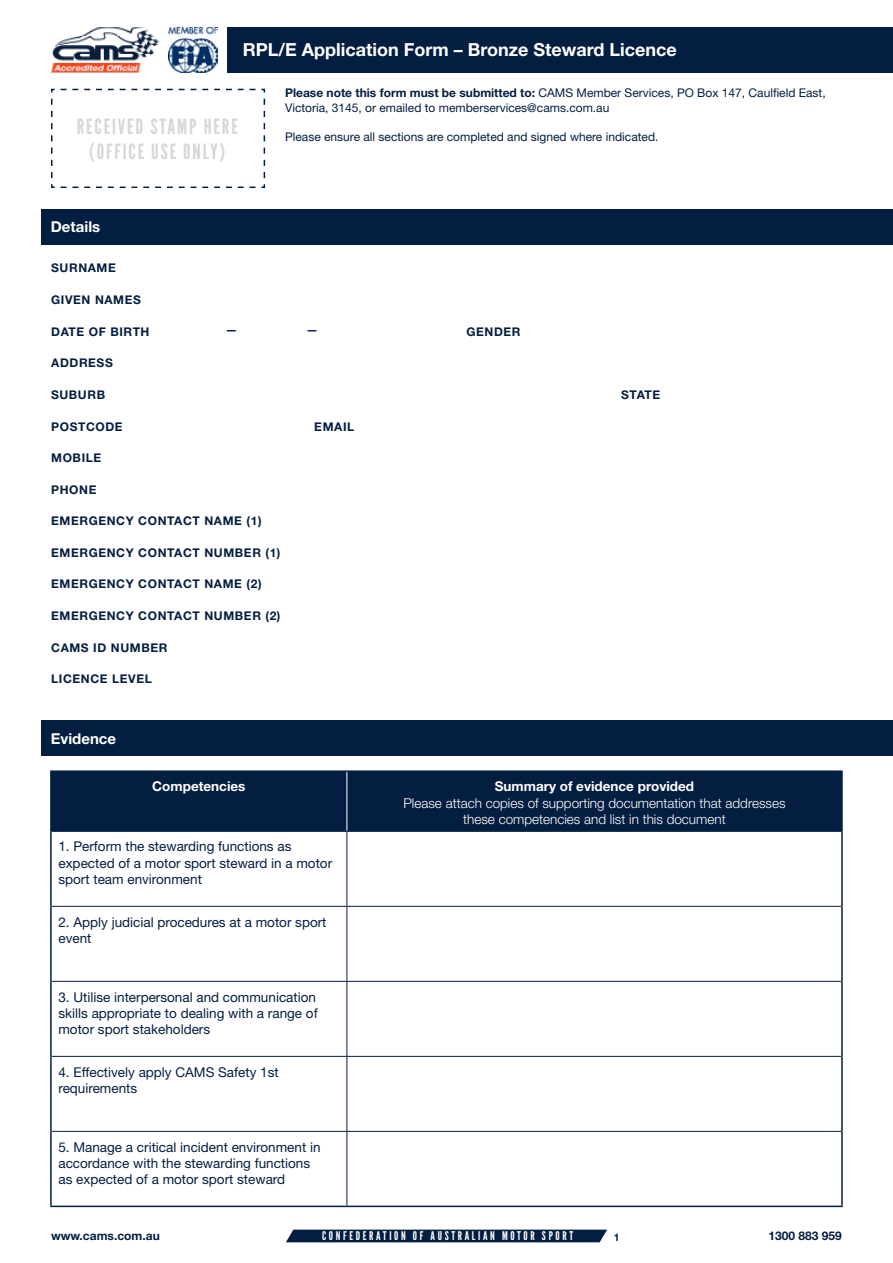
<style>
.page{position:relative;width:893px;height:1263px;background:#fff}
.page>*{position:absolute;margin:0;border:0;box-sizing:border-box;transform-origin:0 0}
.t1{font:21px/25.2px "League Gothic";letter-spacing:.09em;color:#d7d7d9;text-align:center}
.t2{font:700 18px "Helvetica Neue LT Std";color:#fff}
.t3{font:700 15px "Helvetica Neue LT Std";color:#fff}
.t4{font:13.5px/16.2px "Helvetica Neue LT Std";color:#041e41}
.t5{font:300 13.5px/16.2px "Helvetica Neue LT Std";color:#fff;text-align:center}
.t6{font:700 13.5px "Helvetica Neue LT Std";color:#fff}
.t7{font:700 12px "Helvetica Neue LT Std";letter-spacing:.05em;color:#041e41}
.t8{font:12px/14.4px "Helvetica Neue LT Std";color:#041e41}
.t9{font:12px "League Gothic";letter-spacing:.22em;color:#fff}
.t10{font:700 12px "Helvetica Neue LT Std";color:#041e41}
.t11{font:700 10.5px "Helvetica Neue";color:#041e41}
.s1{font-weight:700}
</style>
<div class="page">
<svg style="left:286px;top:1229px;width:321px;height:13px;background:#152d4e"></svg>
<div style="left:228px;top:27px;width:665px;height:46px;background:#041e41"></div>
<img style="left:168px;top:27px;width:50px;height:46px">
<img style="left:51px;top:27px;width:109px;height:46px">
<svg style="left:51px;top:88px;width:215px;height:100px"></svg>
<div style="left:42px;top:209px;width:851px;height:35px;background:#041e41"></div>
<div style="left:52px;top:772px;width:789px;height:59px;background:#041e41"></div>
<hr style="left:50px;top:770px;width:297px;height:2px;background:#041e41">
<hr style="left:50px;top:772px;width:2px;height:59px;background:#041e41">
<hr style="left:347px;top:770px;width:496px;height:2px;background:#041e41">
<hr style="left:841px;top:772px;width:2px;height:59px;background:#041e41">
<hr style="left:50px;top:831px;width:2px;height:75px;background:#041e41">
<hr style="left:841px;top:831px;width:2px;height:75px;background:#041e41">
<hr style="left:50px;top:906px;width:2px;height:75px;background:#041e41">
<hr style="left:841px;top:906px;width:2px;height:75px;background:#041e41">
<hr style="left:50px;top:981px;width:2px;height:75px;background:#041e41">
<hr style="left:841px;top:981px;width:2px;height:75px;background:#041e41">
<hr style="left:50px;top:1056px;width:2px;height:75px;background:#041e41">
<hr style="left:841px;top:1056px;width:2px;height:75px;background:#041e41">
<hr style="left:50px;top:1131px;width:2px;height:74px;background:#041e41">
<hr style="left:841px;top:1131px;width:2px;height:74px;background:#041e41">
<hr style="left:50px;top:1205px;width:297px;height:2px;background:#041e41">
<hr style="left:347px;top:1205px;width:496px;height:2px;background:#041e41">
<hr style="left:346px;top:772px;width:1px;height:59px;background:#fff">
<hr style="left:52px;top:831px;width:295px;height:1px;background:#041e41">
<hr style="left:347px;top:831px;width:494px;height:1px;background:#041e41">
<hr style="left:346px;top:832px;width:1px;height:74px;background:#041e41">
<hr style="left:52px;top:906px;width:295px;height:1px;background:#041e41">
<hr style="left:347px;top:906px;width:494px;height:1px;background:#041e41">
<hr style="left:346px;top:907px;width:1px;height:74px;background:#041e41">
<hr style="left:52px;top:981px;width:295px;height:1px;background:#041e41">
<hr style="left:347px;top:981px;width:494px;height:1px;background:#041e41">
<hr style="left:346px;top:982px;width:1px;height:74px;background:#041e41">
<hr style="left:52px;top:1056px;width:295px;height:1px;background:#041e41">
<hr style="left:347px;top:1056px;width:494px;height:1px;background:#041e41">
<hr style="left:346px;top:1057px;width:1px;height:74px;background:#041e41">
<hr style="left:52px;top:1131px;width:295px;height:1px;background:#041e41">
<hr style="left:347px;top:1131px;width:494px;height:1px;background:#041e41">
<hr style="left:346px;top:1132px;width:1px;height:73px;background:#041e41">
<div style="left:42px;top:721px;width:851px;height:35px;background:#041e41"></div>
<h2 class="t2" style="left:243px;top:39px;width:435px">RPL/E Application Form – Bronze Steward Licence</h2>
<h1 class="t1" style="left:77px;top:114px;width:163px">RECEIVED STAMP HERE (OFFICE USE ONLY)</h1>
<p class="t3" style="left:51px;top:217px;width:51px">Details</p>
<p class="t8" style="left:285px;top:86px;width:542px"><span class="s1">Please note this form must be submitted to:</span> CAMS Member Services, PO Box 147, Caulfield East,<br>Victoria, 3145, or emailed to memberservices@cams.com.au</p>
<p class="t8" style="left:285px;top:129px;width:375px">Please ensure all sections are completed and signed where indicated.</p>
<p class="t7" style="left:51px;top:261px;width:66px">SURNAME</p>
<p class="t7" style="left:51px;top:292px;width:91px">GIVEN NAMES</p>
<p class="t7" style="left:51px;top:324px;width:100px">DATE OF BIRTH</p>
<p class="t7" style="left:226px;top:322px;width:13px">—</p>
<p class="t7" style="left:306px;top:322px;width:13px">—</p>
<p class="t7" style="left:466px;top:324px;width:56px">GENDER</p>
<p class="t7" style="left:51px;top:356px;width:63px">ADDRESS</p>
<p class="t7" style="left:51px;top:387px;width:56px">SUBURB</p>
<p class="t7" style="left:621px;top:387px;width:41px">STATE</p>
<p class="t7" style="left:51px;top:419px;width:73px">POSTCODE</p>
<p class="t7" style="left:314px;top:419px;width:41px">EMAIL</p>
<p class="t7" style="left:51px;top:450px;width:52px">MOBILE</p>
<p class="t7" style="left:51px;top:482px;width:47px">PHONE</p>
<p class="t7" style="left:51px;top:514px;width:212px">EMERGENCY CONTACT NAME (1)</p>
<p class="t7" style="left:51px;top:545px;width:231px">EMERGENCY CONTACT NUMBER (1)</p>
<p class="t7" style="left:51px;top:577px;width:212px">EMERGENCY CONTACT NAME (2)</p>
<p class="t7" style="left:51px;top:608px;width:231px">EMERGENCY CONTACT NUMBER (2)</p>
<p class="t7" style="left:51px;top:640px;width:118px">CAMS ID NUMBER</p>
<p class="t7" style="left:51px;top:671px;width:102px">LICENCE LEVEL</p>
<p class="t3" style="left:51px;top:729px;width:67px">Evidence</p>
<p class="t6" style="left:152px;top:778px;width:95px">Competencies</p>
<p class="t6" style="left:495px;top:778px;width:201px">Summary of evidence provided</p>
<p class="t5" style="left:403px;top:794px;width:384px">Please attach copies of supporting documentation that addresses these competencies and list in this document</p>
<p class="t4" style="left:58px;top:838px;width:275px">1. Perform the stewarding functions as expected of a motor sport steward in a motor sport team environment</p>
<p class="t4" style="left:58px;top:913px;width:270px">2. Apply judicial procedures at a motor sport event</p>
<p class="t4" style="left:58px;top:988px;width:261px">3. Utilise interpersonal and communication skills appropriate to dealing with a range of motor sport stakeholders</p>
<p class="t4" style="left:58px;top:1063px;width:222px">4. Effectively apply CAMS Safety 1st requirements</p>
<p class="t4" style="left:58px;top:1138px;width:264px">5. Manage a critical incident environment in accordance with the stewarding functions as expected of a motor sport steward</p>
<p class="t10" style="left:51px;top:1228px;width:110px">www.cams.com.au</p>
<p class="t9" style="left:322px;top:1229px;width:253px">CONFEDERATION OF AUSTRALIAN MOTOR SPORT</p>
<p class="t11" style="left:614px;top:1229px;width:7px">1</p>
<p class="t10" style="left:769px;top:1228px;width:75px">1300 883 959</p>
</div>
